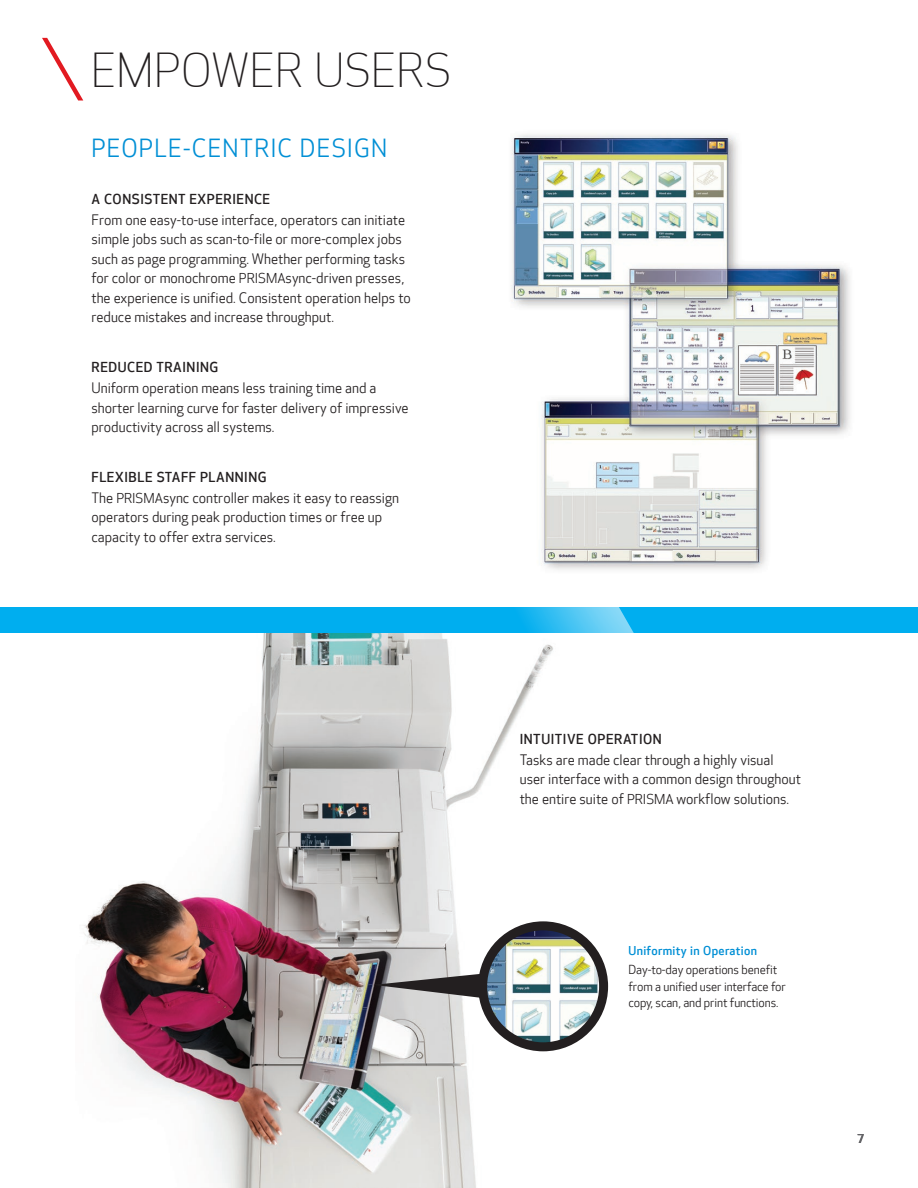
<style>
.page{position:relative;width:918px;height:1188px;background:#fff}
.page>*{position:absolute;margin:0;border:0;box-sizing:border-box;transform-origin:0 0}
.t1{font:300 45px "Optic Sans 101";letter-spacing:.015em;color:#231f20}
.t2{font:24px "Optic Sans 201";letter-spacing:.05em;color:#008fd5}
.t3{font:13.8px/19.5px "Optic Sans 201";color:#231f20}
.t4{font:500 13.5px "Optic Sans 301";letter-spacing:.04em;color:#231f20}
.t5{font:12px/16.5px "Optic Sans 201";letter-spacing:-.01em;color:#231f20}
.t6{font:500 12px "Optic Sans 301";letter-spacing:.03em;color:#008fd5}
.t7{font:500 12px "Optic Sans 301";color:#636366}
.s1{font-size:13.2px}
</style>
<div class="page">
<img style="left:511px;top:134px;width:339px;height:436px">
<img style="left:84px;top:633px;width:491px;height:555px">
<svg style="left:42px;top:38px;width:41px;height:62px"></svg>
<svg style="left:373px;top:974px;width:106px;height:24px;background:#6d6a6c"></svg>
<img style="left:483px;top:926px;width:121px;height:121px;border-radius:60px">
<div style="left:478px;top:921px;width:130px;height:130px;border:9px solid #231f20;border-radius:50%"></div>
<svg style="left:0;top:608px;width:918px;height:25px;background:#08b0ef"></svg>
<h1 class="t1" style="left:92px;top:46px;width:361px">EMPOWER USERS</h1>
<h2 class="t2" style="left:92px;top:135px;width:297px">PEOPLE-CENTRIC DESIGN</h2>
<p class="t4" style="left:92px;top:191px;width:180px">A CONSISTENT EXPERIENCE</p>
<p class="t3" style="left:91px;top:210px;width:321px">From one easy-to-use interface , operators can initiate simple jobs such as scan-to-file or more-complex jobs such as page programming. Whether performing tasks for color or monochrome <span class="s1">PRISMA</span>sync-driven presses , the experience is unified. Consistent operation helps to reduce mistakes and increase throughput.</p>
<p class="t4" style="left:92px;top:359px;width:128px">REDUCED TRAINING</p>
<p class="t3" style="left:92px;top:379px;width:318px">Uniform operation means less training time and a shorter learning curve for faster delivery of impressive productivity across all systems.</p>
<p class="t4" style="left:92px;top:469px;width:177px">FLEXIBLE STAFF PLANNING</p>
<p class="t3" style="left:91px;top:489px;width:309px">The <span class="s1">PRISMA</span>sync controller makes it easy to reassign operators during peak production times or free up capacity to offer extra services.</p>
<p class="t4" style="left:520px;top:731px;width:144px">INTUITIVE OPERATION</p>
<p class="t3" style="left:520px;top:750px;width:283px">Tasks are made clear through a highly visual user interface with a common design throughout the entire suite of <span class="s1">PRISMA</span> workflow solutions.</p>
<p class="t6" style="left:628px;top:943px;width:130px">Uniformity in Operation</p>
<p class="t5" style="left:628px;top:962px;width:159px">Day-to-day operations benefit from a unified user interface for copy, scan , and print functions.</p>
<p class="t7" style="left:857px;top:1132px;width:8px">7</p>
</div>
